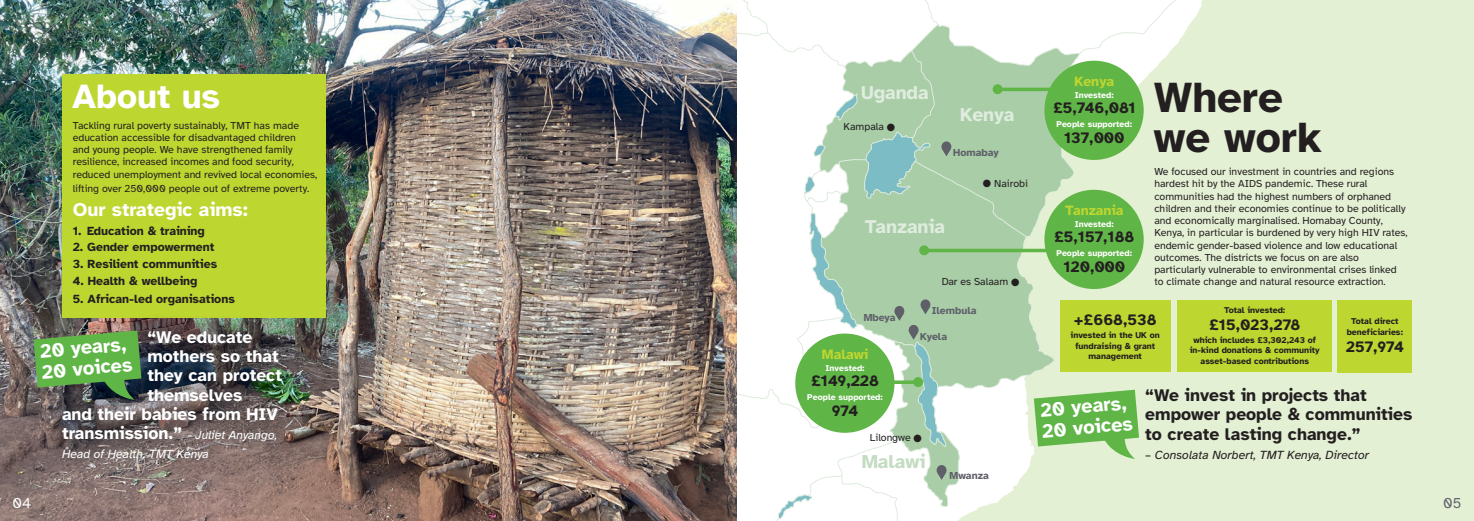
<style>
.page{position:relative;width:1474px;height:521px;background:#fff}
.page>*{position:absolute;margin:0;border:0;box-sizing:border-box;transform-origin:0 0}
.t1{font:700 43.75px/40.2px "Atkinson Hyperlegible";color:#231f20}
.t2{font:700 35px "Atkinson Hyperlegible";color:#fff}
.t3{font:700 19.95px "Atkinson Hyperlegible";color:#fff}
.BODY_COPY{font:700 19.25px "Atkinson Hyperlegible";color:#dfecde}
.t4{font:700 19.25px "Atkinson Hyperlegible";color:#fff}
.BODY_COPY-2{font:700 19.25px "Atkinson Hyperlegible";color:#c3dcc2}
.BODY_COPY-3{font:700 17.5px/19.2px "Atkinson Hyperlegible";color:#231f20}
.t5{font:700 17.5px "Atkinson Hyperlegible";color:#fff}
.BODY_COPY-4{font:700 15.75px "Atkinson Hyperlegible";color:#231f20}
.t6{font:14.88px "Atkinson Hyperlegible";color:#fff}
.t7{font:14.88px "Atkinson Hyperlegible";color:#5f5f69}
.BODY_COPY-5{font:700 14px "Atkinson Hyperlegible";color:#bed630}
.t8{font:700 12.25px "Atkinson Hyperlegible";color:#231f20}
.t9{font:italic 12.25px/19.2px "Atkinson Hyperlegible";color:#fff}
.BODY_COPY-6{font:italic 12.25px "Atkinson Hyperlegible";color:#231f20}
.BODY_COPY-7{font:10.5px/12.2px "Atkinson Hyperlegible";color:#231f20}
.BODY_COPY-8{font:700 10.5px "Atkinson Hyperlegible";color:#5f5f69}
.BODY_COPY-9{font:700 8.75px/10.5px "Atkinson Hyperlegible";color:#231f20;text-align:center}
.BODY_COPY-10{font:700 8.75px "Atkinson Hyperlegible";color:#fff}
.s1{font-weight:700;font-style:normal;font-size:17.5px}
</style>
<div class="page">
<div style="left:737px;top:0;width:736px;height:521px;background:#e4f0d4"></div>
<svg style="left:960px;top:0;width:211px;height:519px"></svg>
<svg style="left:1077px;top:0;width:125px;height:55px;background:#fbfcf9"></svg>
<svg style="left:960px;top:238px;width:95px;height:151px"></svg>
<svg style="left:960px;top:23px;width:120px;height:215px;background:#bbd7b9"></svg>
<img style="left:0;top:0;width:723px;height:521px">
<div style="left:62px;top:74px;width:263px;height:243px;background:#bed630"></div>
<svg style="left:1033px;top:390px;width:106px;height:69px"></svg>
<img style="left:44px;top:312px;width:255px;height:166px">
<img style="left:33px;top:330px;width:108px;height:70px">
<svg style="left:723px;top:0;width:237px;height:521px;background:#d4e2d6"></svg>
<hr style="left:997px;top:88px;width:114px;height:3px;background:#5fb546">
<div style="left:992px;top:84px;width:10px;height:10px;background:#5fb546;border-radius:50%"></div>
<hr style="left:924px;top:249px;width:131px;height:3px;background:#5fb546">
<div style="left:919px;top:245px;width:10px;height:10px;background:#5fb546;border-radius:50%"></div>
<div style="left:1044px;top:190px;width:99px;height:99px;background:#5fb546;border-radius:50%"></div>
<div style="left:1044px;top:61px;width:99px;height:99px;background:#5fb546;border-radius:50%"></div>
<svg style="left:894px;top:380px;width:19px;height:4px"></svg>
<div style="left:913px;top:377px;width:10px;height:10px;background:#5fb546;border-radius:50%"></div>
<div style="left:1060px;top:300px;width:110px;height:72px;background:#bed630"></div>
<div style="left:1177px;top:300px;width:154px;height:72px;background:#bed630"></div>
<div style="left:1337px;top:300px;width:74px;height:72px;background:#bed630"></div>
<div style="left:795px;top:333px;width:99px;height:100px;background:#5fb546;border-radius:50%"></div>
<p class="t2" style="left:72px;top:76px;width:150px">About us</p>
<p class="BODY_COPY-7" style="left:73px;top:119px;width:246px">Tackling rural poverty sustainably, TMT has made education accessible for disadvantaged children<br>and young people. We have strengthened family resilience, increased incomes and food security, reduced unemployment and revived local economies,</p>
<p class="BODY_COPY-7" style="left:73px;top:182px;width:238px">lifting over 250,000 people out of extreme poverty.</p>
<p class="t4" style="left:73px;top:198px;width:177px">Our strategic aims:</p>
<p class="t8" style="left:73px;top:224px;width:134px">1. Education &amp; training</p>
<p class="t8" style="left:73px;top:240px;width:143px">2. Gender empowerment</p>
<p class="t8" style="left:73px;top:257px;width:146px">3. Resilient communities</p>
<p class="t8" style="left:73px;top:273px;width:126px">4. Health &amp; wellbeing</p>
<p class="t8" style="left:73px;top:292px;width:164px">5. African-led organisations</p>
<p class="t5" style="left:148px;top:327px;width:106px">“We educate</p>
<p class="t5" style="left:148px;top:346px;width:133px">mothers so that</p>
<p class="t5" style="left:148px;top:365px;width:136px">they can protect</p>
<p class="t5" style="left:148px;top:385px;width:96px">themselves</p>
<p class="t5" style="left:62px;top:404px;width:217px">and their babies from HIV</p>
<p class="t9" style="left:62px;top:426px;width:217px"><span class="s1">transmission.”</span> - Juliet Anyango,<br>Head of Health, TMT Kenya</p>
<p class="t3" style="left:39px;top:340px;width:88px;rotate:-5deg">20 years,</p>
<p class="t3" style="left:41px;top:360px;width:93px;rotate:-5deg">20 voices</p>
<p class="BODY_COPY" style="left:861px;top:82px;width:69px">Uganda</p>
<p class="BODY_COPY-7" style="left:843px;top:120px;width:53px">Kampala ●</p>
<p class="BODY_COPY" style="left:960px;top:103px;width:56px">Kenya</p>
<p class="BODY_COPY-8" style="left:953px;top:146px;width:47px">Homabay</p>
<p class="BODY_COPY-7" style="left:982px;top:178px;width:47px">● Nairobi</p>
<p class="BODY_COPY" style="left:864px;top:215px;width:82px">Tanzania</p>
<p class="BODY_COPY-8" style="left:863px;top:311px;width:33px">Mbeya</p>
<p class="BODY_COPY-5" style="left:822px;top:346px;width:48px">Malawi</p>
<p class="BODY_COPY-10" style="left:825px;top:363px;width:41px">Invested:</p>
<p class="BODY_COPY-4" style="left:811px;top:372px;width:69px">£149,228</p>
<p class="BODY_COPY-10" style="left:807px;top:392px;width:77px">People supported:</p>
<p class="BODY_COPY-4" style="left:832px;top:401px;width:28px">974</p>
<p class="BODY_COPY-7" style="left:941px;top:275px;width:79px">Dar es Salaam ●</p>
<p class="BODY_COPY-8" style="left:931px;top:304px;width:46px">Ilembula</p>
<p class="BODY_COPY-8" style="left:920px;top:331px;width:28px">Kyela</p>
<p class="BODY_COPY-7" style="left:870px;top:431px;width:53px">Lilongwe ●</p>
<p class="BODY_COPY-2" style="left:861px;top:450px;width:65px">Malawi</p>
<p class="BODY_COPY-8" style="left:949px;top:469px;width:41px">Mwanza</p>
<p class="BODY_COPY-5" style="left:1074px;top:73px;width:41px">Kenya</p>
<p class="BODY_COPY-10" style="left:1074px;top:90px;width:41px">Invested:</p>
<p class="BODY_COPY-4" style="left:1053px;top:99px;width:84px">£5,746,081</p>
<p class="BODY_COPY-10" style="left:1056px;top:119px;width:77px">People supported:</p>
<p class="BODY_COPY-4" style="left:1064px;top:128px;width:62px">137,000</p>
<p class="BODY_COPY-5" style="left:1065px;top:202px;width:60px">Tanzania</p>
<p class="BODY_COPY-10" style="left:1074px;top:219px;width:41px">Invested:</p>
<p class="BODY_COPY-4" style="left:1054px;top:228px;width:82px">£5,157,188</p>
<p class="BODY_COPY-10" style="left:1056px;top:248px;width:77px">People supported:</p>
<p class="BODY_COPY-4" style="left:1063px;top:258px;width:63px">120,000</p>
<p class="t1" style="left:1153px;top:77px;width:170px">Where we work</p>
<p class="BODY_COPY-7" style="left:1154px;top:166px;width:255px">We focused our investment in countries and regions hardest hit by the AIDS pandemic. These rural communities had the highest numbers of orphaned children and their economies continue to be politically and economically marginalised. Homabay County, Kenya, in particular is burdened by very high HIV rates, endemic gender-based violence and low educational outcomes. The districts we focus on are also particularly vulnerable to environmental crises linked to climate change and natural resource extraction.</p>
<p class="BODY_COPY-4" style="left:1073px;top:311px;width:84px">+£668,538</p>
<p class="BODY_COPY-9" style="left:1070px;top:330px;width:91px">invested in the UK on fundraising &amp; grant management</p>
<p class="BODY_COPY-9" style="left:1224px;top:305px;width:63px">Total invested:</p>
<p class="BODY_COPY-4" style="left:1209px;top:315px;width:93px">£15,023,278</p>
<p class="BODY_COPY-9" style="left:1189px;top:334px;width:131px">which includes £3,302,243 of in-kind donations &amp; community asset-based contributions</p>
<p class="BODY_COPY-9" style="left:1346px;top:316px;width:58px">Total direct beneficiaries:</p>
<p class="BODY_COPY-4" style="left:1345px;top:338px;width:60px">257,974</p>
<p class="t3" style="left:1039px;top:399px;width:88px;rotate:-5deg">20 years,</p>
<p class="t3" style="left:1041px;top:419px;width:93px;rotate:-5deg">20 voices</p>
<p class="BODY_COPY-3" style="left:1145px;top:386px;width:268px">“We invest in projects that empower people &amp; communities to create lasting change.”</p>
<p class="BODY_COPY-6" style="left:1145px;top:448px;width:225px">– Consolata Norbert, TMT Kenya, Director</p>
<p class="t6" style="left:12px;top:495px;width:20px">04</p>
<p class="t7" style="left:1443px;top:495px;width:20px">05</p>
</div>
